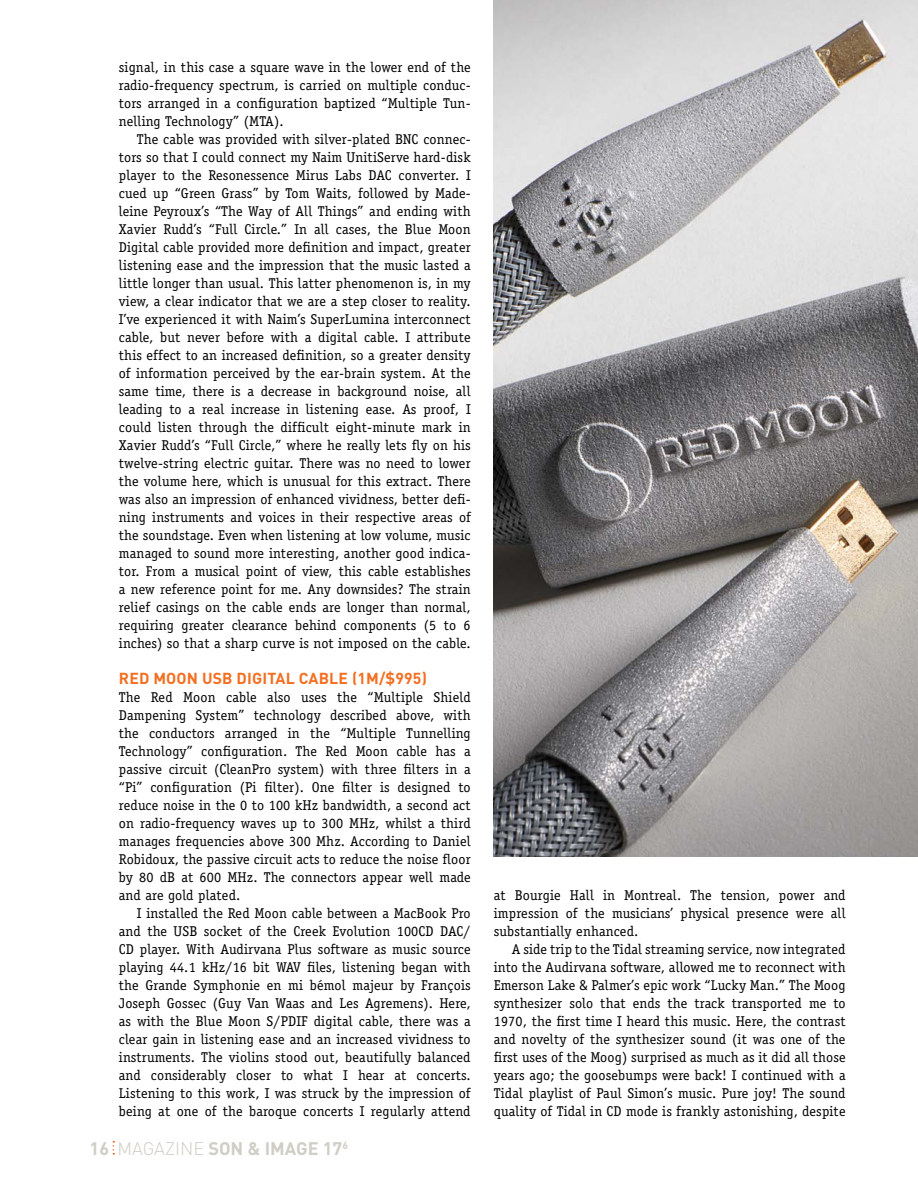
<style>
.page{position:relative;width:918px;height:1188px;background:#fff}
.page>*{position:absolute;margin:0;border:0;box-sizing:border-box;transform-origin:0 0}
.t1{font:700 18px "DIN";color:#cfcdc5}
.t2{font:700 15.75px "DIN";letter-spacing:.01em;color:#f36f21}
.t3{font:14.25px/18px "Officina Serif";letter-spacing:.01em;color:#000;text-align:justify}
.s1{font-weight:300}
</style>
<div class="page">
<img style="left:494px;top:0;width:424px;height:856px">
<p class="t1" style="left:90px;top:1140px;width:21px">16</p>
<p class="t3" style="left:119px;top:59px;width:353px">signal, in this case a square wave in the lower end of the radio-frequency spectrum, is carried on multiple conduc&shy;tors arranged in a configuration baptized “Multiple Tun&shy;nelling Technology” (MTA).</p>
<p class="t3" style="left:119px;top:131px;width:353px;text-indent:18px">The cable was provided with silver-plated BNC connec&shy;tors so that I could connect my Naim UnitiServe hard-disk player to the Resonessence Mirus Labs DAC converter. I cued up “Green Grass” by Tom Waits, followed by Made&shy;leine Peyroux’s “The Way of All Things” and ending with Xavier Rudd’s “Full Circle.” In all cases, the Blue Moon Digital cable provided more definition and impact, greater listening ease and the impression that the music lasted a little longer than usual. This latter phenomenon is, in my view, a clear indicator that we are a step closer to reality.<br>I’ve experienced it with Naim’s SuperLumina interconnect cable, but never before with a digital cable. I attribute this effect to an increased definition, so a greater density of information perceived by the ear-brain system. At the same time, there is a decrease in background noise, all leading to a real increase in listening ease. As proof, I could listen through the difficult eight-minute mark in Xavier Rudd’s “Full Circle,” where he really lets fly on his twelve-string electric guitar. There was no need to lower the volume here, which is unusual for this extract. There was also an impression of enhanced vividness, better defi&shy;ning instruments and voices in their respective areas of the soundstage. Even when listening at low volume, music managed to sound more interesting, another good indica&shy;tor. From a musical point of view, this cable establishes a new reference point for me. Any downsides? The strain relief casings on the cable ends are longer than normal, requiring greater clearance behind components (5 to 6 inches) so that a sharp curve is not imposed on the cable.</p>
<p class="t2" style="left:119px;top:671px;width:310px">RED MOON USB DIGITAL CABLE (1M/$995)</p>
<p class="t3" style="left:119px;top:689px;width:353px">The Red Moon cable also uses the “Multiple Shield Dampening System” technology described above, with the conductors arranged in the “Multiple Tunnelling Technology” configuration. The Red Moon cable has a passive circuit (CleanPro system) with three filters in a “Pi” configuration (Pi filter). One filter is designed to reduce noise in the 0 to 100 kHz bandwidth, a second act on radio-frequency waves up to 300 MHz, whilst a third manages frequencies above 300 Mhz. According to Daniel Robidoux, the passive circuit acts to reduce the noise floor by 80 dB at 600 MHz. The connectors appear well made and are gold plated.</p>
<p class="t3" style="left:119px;top:905px;width:353px;text-indent:18px">I installed the Red Moon cable between a MacBook Pro and the USB socket of the Creek Evolution 100CD DAC/ CD player. With Audirvana Plus software as music source playing 44.1 kHz/16 bit WAV files, listening began with the Grande Symphonie en mi bémol majeur by François Joseph Gossec (Guy Van Waas and Les Agremens). Here, as with the Blue Moon S/PDIF digital cable, there was a clear gain in listening ease and an increased vividness to instruments. The violins stood out, beautifully balanced and considerably closer to what I hear at concerts.<br>Listening to this work, I was struck by the impression of being at one of the baroque concerts I regularly attend</p>
<p class="t1" style="left:117px;top:1140px;width:232px"><span class="s1">MAGAZINE</span> SON &amp; IMAGE 17<sup>6</sup></p>
<p class="t3" style="left:494px;top:887px;width:353px">at Bourgie Hall in Montreal. The tension, power and impression of the musicians’ physical presence were all substantially enhanced.</p>
<p class="t3" style="left:494px;top:941px;width:353px;text-indent:18px">A side trip to the Tidal streaming service, now integrated into the Audirvana software, allowed me to reconnect with Emerson Lake &amp; Palmer’s epic work “Lucky Man.” The Moog synthesizer solo that ends the track transported me to 1970, the first time I heard this music. Here, the contrast and novelty of the synthesizer sound (it was one of the first uses of the Moog) surprised as much as it did all those years ago; the goosebumps were back! I continued with a Tidal playlist of Paul Simon’s music. Pure joy! The sound quality of Tidal in CD mode is frankly astonishing, despite</p>
</div>
